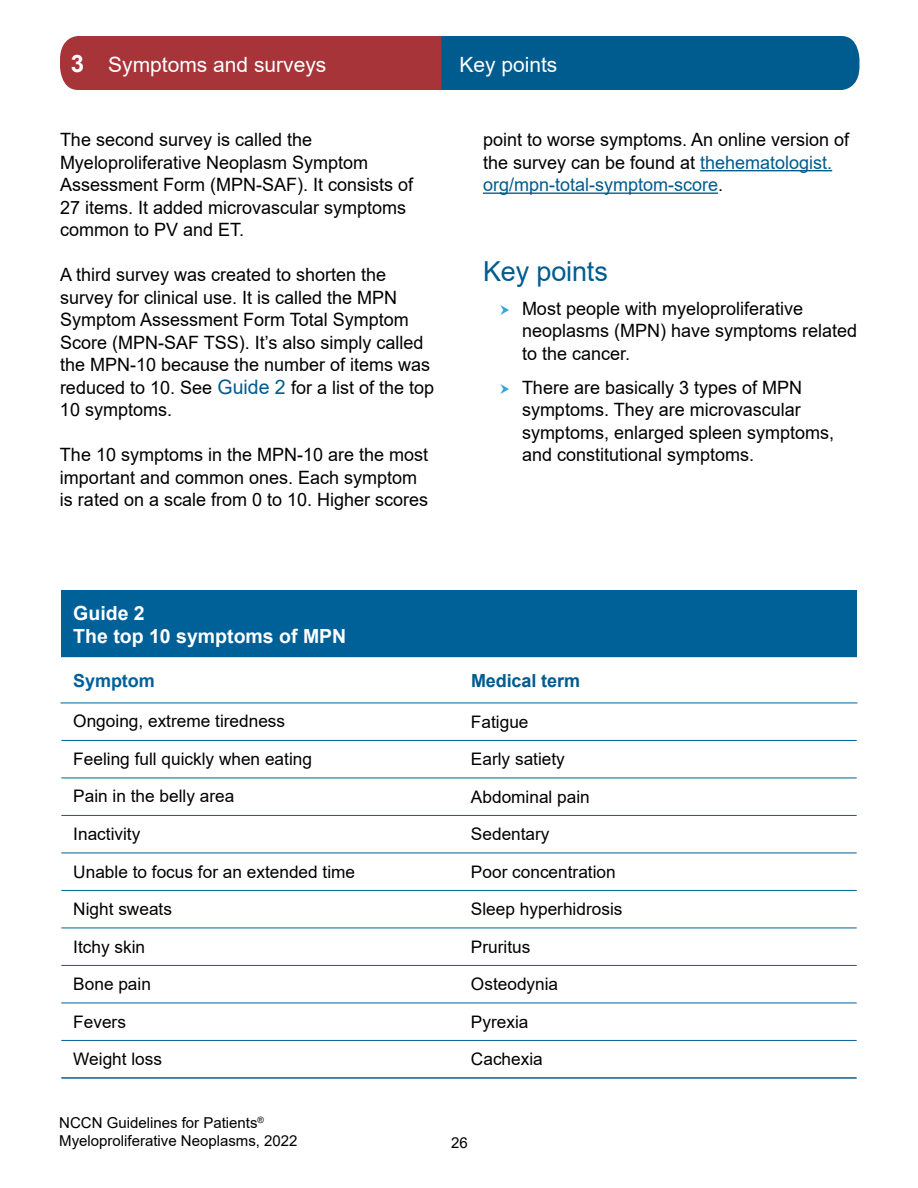
<style>
.page{position:relative;width:918px;height:1188px;background:#fff}
.page>*{position:absolute;margin:0;border:0;box-sizing:border-box;transform-origin:0 0}
.t1{font:27.6px "Arial";letter-spacing:-.005em;color:#005b8e}
.t2{font:21px "Arial";color:#fff}
.t3{font:700 19.5px/23.2px "Arial";color:#fff}
.t4{font:18.3px/22.5px "Arial";color:#000}
.t5{font:700 18px "Arial";letter-spacing:-.005em;color:#005b8e}
.t6{font:700 18px "Arial";letter-spacing:-.005em;color:#006098}
.t7{font:17.25px "Arial";color:#000}
.t8{font:15px/18px "Arial";color:#000}
.s1{font-weight:700;font-size:24px}
.s2{font-size:19.95px;color:#005b8e}
.s3{color:#005b8e}
</style>
<div class="page">
<svg style="left:60px;top:36px;width:800px;height:54px;background:#524a66"></svg>
<hr style="left:700px;top:170px;width:132px;height:1px;background:#005b8e">
<hr style="left:483px;top:193px;width:235px;height:1px;background:#005b8e">
<div style="left:61px;top:590px;width:796px;height:68px;background:#006098"></div>
<hr style="left:61px;top:657px;width:398px;height:2px;background:#fff">
<hr style="left:459px;top:657px;width:398px;height:2px;background:#fff">
<hr style="left:61px;top:703px;width:398px;height:1px;background:#006098">
<hr style="left:459px;top:703px;width:398px;height:1px;background:#006098">
<hr style="left:61px;top:740px;width:398px;height:1px;background:#006098">
<hr style="left:459px;top:740px;width:398px;height:1px;background:#006098">
<hr style="left:61px;top:778px;width:398px;height:1px;background:#006098">
<hr style="left:459px;top:778px;width:398px;height:1px;background:#006098">
<hr style="left:61px;top:815px;width:398px;height:1px;background:#006098">
<hr style="left:459px;top:815px;width:398px;height:1px;background:#006098">
<hr style="left:61px;top:853px;width:398px;height:1px;background:#006098">
<hr style="left:459px;top:853px;width:398px;height:1px;background:#006098">
<hr style="left:61px;top:890px;width:398px;height:1px;background:#006098">
<hr style="left:459px;top:890px;width:398px;height:1px;background:#006098">
<hr style="left:61px;top:928px;width:398px;height:1px;background:#006098">
<hr style="left:459px;top:928px;width:398px;height:1px;background:#006098">
<hr style="left:61px;top:965px;width:398px;height:1px;background:#006098">
<hr style="left:459px;top:965px;width:398px;height:1px;background:#006098">
<hr style="left:61px;top:1003px;width:398px;height:1px;background:#006098">
<hr style="left:459px;top:1003px;width:398px;height:1px;background:#006098">
<hr style="left:61px;top:1040px;width:398px;height:1px;background:#006098">
<hr style="left:459px;top:1040px;width:398px;height:1px;background:#006098">
<hr style="left:61px;top:1077px;width:398px;height:2px;background:#006098">
<hr style="left:459px;top:1077px;width:398px;height:2px;background:#006098">
<p class="t2" style="left:71px;top:50px;width:257px"><span class="s1">3</span> Symptoms and surveys</p>
<p class="t2" style="left:459px;top:50px;width:100px">Key points</p>
<p class="t4" style="left:60px;top:128px;width:355px">The second survey is called the Myeloproliferative Neoplasm Symptom Assessment Form (MPN-SAF). It consists of 27 items. It added microvascular symptoms common to PV and ET.</p>
<p class="t4" style="left:60px;top:263px;width:376px">A third survey was created to shorten the survey for clinical use. It is called the MPN Symptom Assessment Form Total Symptom Score (MPN-SAF TSS). It’s also simply called the MPN-10 because the number of items was reduced to 10. See <span class="s2">Guide 2</span> for a list of the top 10 symptoms.</p>
<p class="t4" style="left:60px;top:443px;width:370px">The 10 symptoms in the MPN-10 are the most important and common ones. Each symptom is rated on a scale from 0 to 10. Higher scores</p>
<p class="t4" style="left:483px;top:128px;width:368px">point to worse symptoms. An online version of the survey can be found at <span class="s3">thehematologist. org/mpn-total-symptom-score</span>.</p>
<h1 class="t1" style="left:483px;top:253px;width:126px">Key points</h1>
<p class="t4" style="left:522px;top:297px;width:337px">Most people with myeloproliferative neoplasms (MPN) have symptoms related to the cancer.</p>
<p class="t4" style="left:522px;top:376px;width:314px">There are basically 3 types of MPN symptoms. They are microvascular symptoms, enlarged spleen symptoms, and constitutional symptoms.</p>
<p class="t3" style="left:73px;top:601px;width:275px">Guide 2<br>The top 10 symptoms of MPN</p>
<p class="t6" style="left:73px;top:668px;width:83px">Symptom</p>
<p class="t5" style="left:471px;top:668px;width:111px">Medical term</p>
<p class="t7" style="left:73px;top:710px;width:213px">Ongoing, extreme tiredness</p>
<p class="t7" style="left:471px;top:710px;width:59px">Fatigue</p>
<p class="t7" style="left:73px;top:747px;width:240px">Feeling full quickly when eating</p>
<p class="t7" style="left:471px;top:748px;width:95px">Early satiety</p>
<p class="t7" style="left:73px;top:785px;width:163px">Pain in the belly area</p>
<p class="t7" style="left:471px;top:785px;width:120px">Abdominal pain</p>
<p class="t7" style="left:73px;top:822px;width:69px">Inactivity</p>
<p class="t7" style="left:471px;top:823px;width:80px">Sedentary</p>
<p class="t7" style="left:73px;top:860px;width:283px">Unable to focus for an extended time</p>
<p class="t7" style="left:471px;top:860px;width:146px">Poor concentration</p>
<p class="t7" style="left:73px;top:897px;width:100px">Night sweats</p>
<p class="t7" style="left:471px;top:898px;width:153px">Sleep hyperhidrosis</p>
<p class="t7" style="left:73px;top:935px;width:73px">Itchy skin</p>
<p class="t7" style="left:471px;top:935px;width:61px">Pruritus</p>
<p class="t7" style="left:73px;top:972px;width:79px">Bone pain</p>
<p class="t7" style="left:471px;top:973px;width:89px">Osteodynia</p>
<p class="t7" style="left:73px;top:1010px;width:54px">Fevers</p>
<p class="t7" style="left:471px;top:1010px;width:59px">Pyrexia</p>
<p class="t7" style="left:73px;top:1047px;width:90px">Weight loss</p>
<p class="t7" style="left:471px;top:1048px;width:73px">Cachexia</p>
<p class="t8" style="left:59px;top:1114px;width:240px">NCCN Guidelines for Patients<sup>®<br></sup>Myeloproliferative Neoplasms, 2022</p>
<p class="t8" style="left:451px;top:1133px;width:18px">26</p>
</div>
